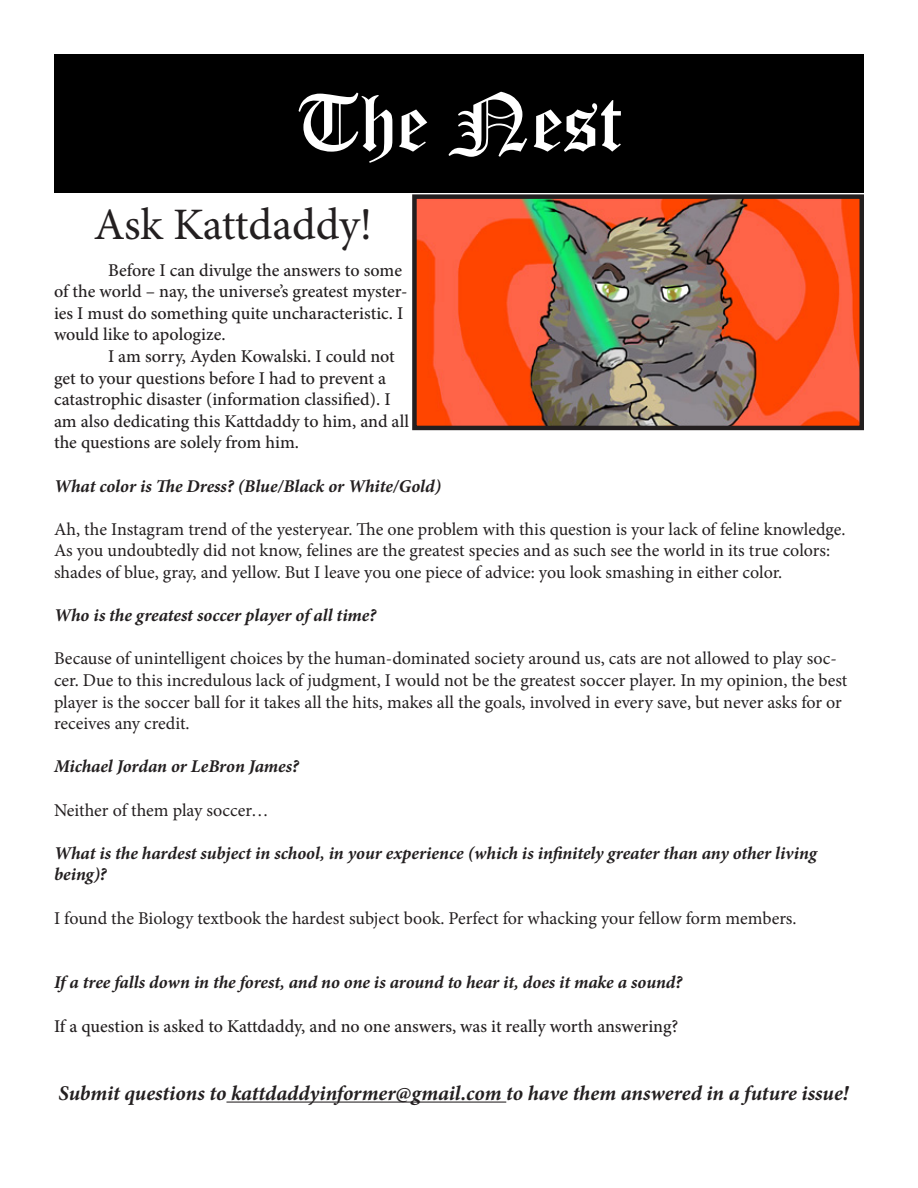
<style>
.page{position:relative;width:918px;height:1188px;background:#fff}
.page>*{position:absolute;margin:0;border:0;box-sizing:border-box;transform-origin:0 0}
.t1{font:81px "Old English Text";color:#fff}
.t2{font:45px "Minion Pro";letter-spacing:-.005em;color:#231f20}
.t3{font:italic 700 21px "Minion Pro";letter-spacing:-.005em;color:#231f20}
.t4{font:18px/21.6px "Minion Pro";letter-spacing:-.005em;color:#231f20}
.t5{font:500 18px/21.6px "Minion Pro";letter-spacing:-.005em;color:#231f20}
.t6{font:italic 700 18px/21.6px "Minion Pro";letter-spacing:-.005em;color:#231f20}
</style>
<div class="page">
<div style="left:54px;top:54px;width:810px;height:139px;background:#000"></div>
<hr style="left:226px;top:1102px;width:280px;height:1px;background:#231f20">
<img style="left:417px;top:199px;width:442px;height:226px">
<div style="left:412px;top:194px;width:452px;height:236px;border:4px solid #231f20"></div>
<p class="t1" style="left:296px;top:70px;width:328px">The Nest</p>
<p class="t2" style="left:94px;top:194px;width:280px">Ask Kattdaddy!</p>
<p class="t5" style="left:54px;top:259px;width:355px;text-indent:54px">Before I can divulge the answers to some of the world – nay, the universe’s greatest myster&shy;ies I must do something quite uncharacteristic. I would like to apologize.</p>
<p class="t5" style="left:54px;top:345px;width:357px;text-indent:54px">I am sorry, Ayden Kowalski. I could not get to your questions before I had to prevent a catastrophic disaster (information classified). I am also dedicating this Kattdaddy to him, and all the questions are solely from him.</p>
<p class="t6" style="left:54px;top:475px;width:389px">What color is The Dress? (Blue/Black or White/Gold)</p>
<p class="t4" style="left:54px;top:518px;width:793px">Ah, the Instagram trend of the yesteryear. The one problem with this question is your lack of feline knowledge.<br>As you undoubtedly did not know, felines are the greatest species and as such see the world in its true colors: shades of blue, gray, and yellow. But I leave you one piece of advice: you look smashing in either color.</p>
<p class="t6" style="left:54px;top:604px;width:324px">Who is the greatest soccer player of all time?</p>
<p class="t4" style="left:54px;top:648px;width:795px">Because of unintelligent choices by the human-dominated society around us, cats are not allowed to play soc&shy;cer. Due to this incredulous lack of judgment, I would not be the greatest soccer player. In my opinion, the best player is the soccer ball for it takes all the hits, makes all the goals, involved in every save, but never asks for or receives any credit.</p>
<p class="t6" style="left:54px;top:756px;width:246px">Michael Jordan or LeBron James?</p>
<p class="t4" style="left:54px;top:799px;width:216px">Neither of them play soccer…</p>
<p class="t6" style="left:54px;top:842px;width:764px">What is the hardest subject in school, in your experience (which is infinitely greater than any other living being)?</p>
<p class="t4" style="left:54px;top:907px;width:744px">I found the Biology textbook the hardest subject book. Perfect for whacking your fellow form members.</p>
<p class="t6" style="left:54px;top:972px;width:630px">If a tree falls down in the forest, and no one is around to hear it, does it make a sound?</p>
<p class="t5" style="left:54px;top:1015px;width:626px">If a question is asked to Kattdaddy, and no one answers, was it really worth answering?</p>
<p class="t3" style="left:59px;top:1078px;width:791px">Submit questions to kattdaddyinformer@gmail.com to have them answered in a future issue!</p>
</div>
